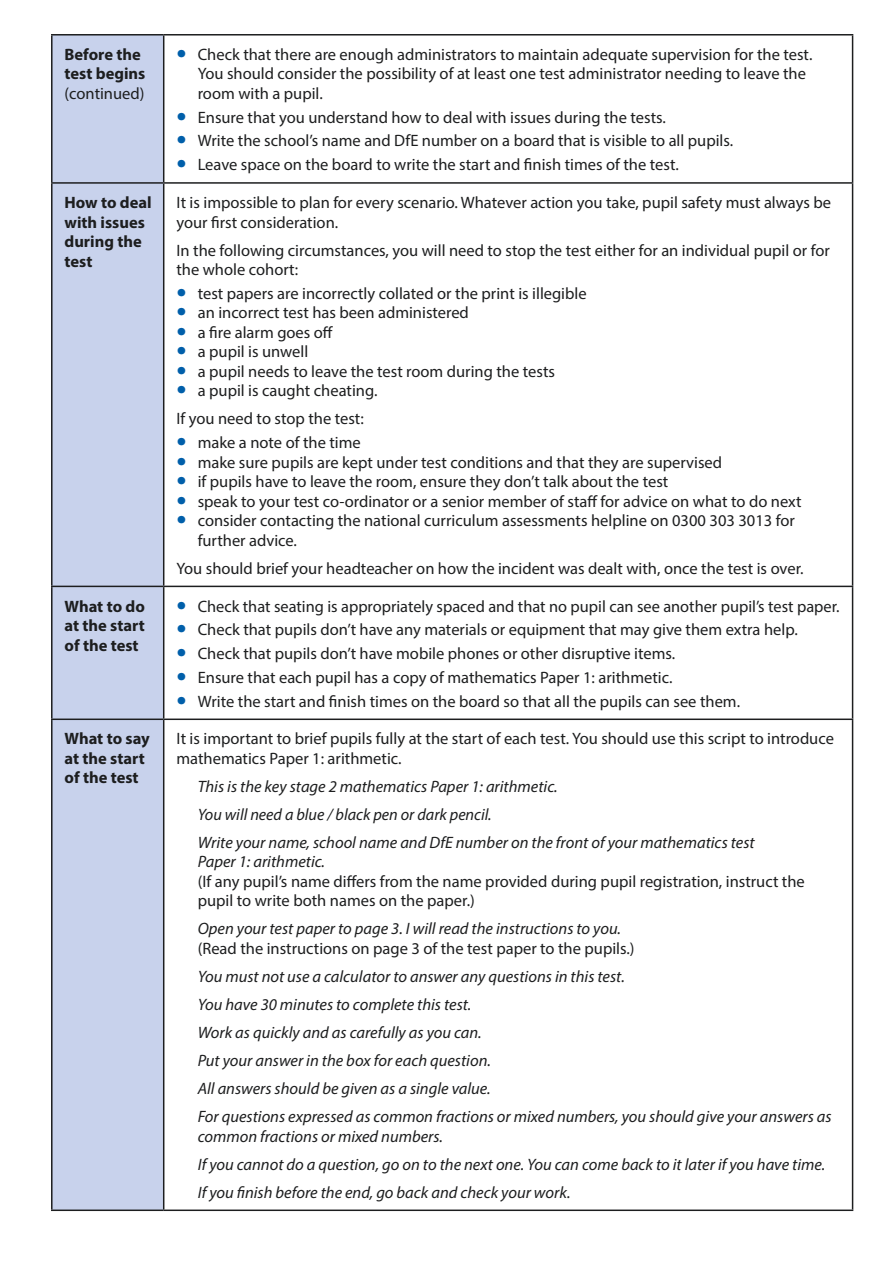
<style>
.page{position:relative;width:893px;height:1263px;background:#fff}
.page>*{position:absolute;margin:0;border:0;box-sizing:border-box;transform-origin:0 0}
.Table_body_LEFT{font:16.5px/19.5px "Myriad Pro";color:#1d1e1f}
.Table_body_LEFT-2{font:italic 16.5px/19.5px "Myriad Pro";color:#1d1e1f}
.Table_body_LEFT-3{font:700 16.5px/19.5px "Myriad Pro";color:#1d1e1f}
.s1{font-weight:400}
.s2{font-size:36px;color:#005faa}
.s3{font-style:italic}
.s4{font-style:normal}
</style>
<div class="page">
<div style="left:53px;top:36px;width:110px;height:1173px;background:#c8d2ec"></div>
<hr style="left:51px;top:34px;width:113px;height:2px;background:#1d1e1f">
<hr style="left:51px;top:36px;width:2px;height:146px;background:#1d1e1f">
<hr style="left:164px;top:34px;width:689px;height:2px;background:#1d1e1f">
<hr style="left:163px;top:36px;width:1px;height:146px;background:#1d1e1f">
<hr style="left:852px;top:36px;width:1px;height:146px;background:#1d1e1f">
<hr style="left:51px;top:182px;width:113px;height:2px;background:#1d1e1f">
<hr style="left:51px;top:184px;width:2px;height:402px;background:#1d1e1f">
<hr style="left:164px;top:182px;width:689px;height:2px;background:#1d1e1f">
<hr style="left:163px;top:184px;width:1px;height:402px;background:#1d1e1f">
<hr style="left:852px;top:184px;width:1px;height:402px;background:#1d1e1f">
<hr style="left:51px;top:586px;width:113px;height:1px;background:#1d1e1f">
<hr style="left:51px;top:587px;width:2px;height:131px;background:#1d1e1f">
<hr style="left:164px;top:586px;width:689px;height:1px;background:#1d1e1f">
<hr style="left:163px;top:587px;width:1px;height:131px;background:#1d1e1f">
<hr style="left:852px;top:587px;width:1px;height:131px;background:#1d1e1f">
<hr style="left:51px;top:718px;width:113px;height:2px;background:#1d1e1f">
<hr style="left:51px;top:720px;width:2px;height:489px;background:#1d1e1f">
<hr style="left:164px;top:718px;width:689px;height:2px;background:#1d1e1f">
<hr style="left:163px;top:720px;width:1px;height:489px;background:#1d1e1f">
<hr style="left:852px;top:720px;width:1px;height:489px;background:#1d1e1f">
<hr style="left:51px;top:1209px;width:113px;height:2px;background:#1d1e1f">
<hr style="left:164px;top:1209px;width:689px;height:2px;background:#1d1e1f">
<p class="Table_body_LEFT-3" style="left:65px;top:44px;width:82px">Before the test begins <span class="s1">(continued)</span></p>
<p class="Table_body_LEFT" style="left:198px;top:44px;width:616px;text-indent:-21px"><span class="s2">•</span> Check that there are enough administrators to maintain adequate supervision for the test.<br>You should consider the possibility of at least one test administrator needing to leave the room with a pupil.</p>
<p class="Table_body_LEFT" style="left:176px;top:107px;width:491px"><span class="s2">•</span> Ensure that you understand how to deal with issues during the tests.</p>
<p class="Table_body_LEFT" style="left:176px;top:131px;width:558px"><span class="s2">•</span> Write the school’s name and DfE number on a board that is visible to all pupils.</p>
<p class="Table_body_LEFT" style="left:176px;top:155px;width:504px"><span class="s2">•</span> Leave space on the board to write the start and finish times of the test.</p>
<p class="Table_body_LEFT-3" style="left:65px;top:192px;width:89px">How to deal with issues during the test</p>
<p class="Table_body_LEFT" style="left:176px;top:193px;width:656px">It is impossible to plan for every scenario. Whatever action you take, pupil safety must always be your first consideration.</p>
<p class="Table_body_LEFT" style="left:176px;top:240px;width:655px">In the following circumstances, you will need to stop the test either for an individual pupil or for the whole cohort:</p>
<p class="Table_body_LEFT" style="left:176px;top:283px;width:412px"><span class="s2">•</span> test papers are incorrectly collated or the print is illegible</p>
<p class="Table_body_LEFT" style="left:176px;top:303px;width:294px"><span class="s2">•</span> an incorrect test has been administered</p>
<p class="Table_body_LEFT" style="left:176px;top:322px;width:158px"><span class="s2">•</span> a fire alarm goes off</p>
<p class="Table_body_LEFT" style="left:176px;top:342px;width:133px"><span class="s2">•</span> a pupil is unwell</p>
<p class="Table_body_LEFT" style="left:176px;top:361px;width:380px"><span class="s2">•</span> a pupil needs to leave the test room during the tests</p>
<p class="Table_body_LEFT" style="left:176px;top:381px;width:203px"><span class="s2">•</span> a pupil is caught cheating.</p>
<p class="Table_body_LEFT" style="left:176px;top:409px;width:189px">If you need to stop the test:</p>
<p class="Table_body_LEFT" style="left:176px;top:433px;width:186px"><span class="s2">•</span> make a note of the time</p>
<p class="Table_body_LEFT" style="left:176px;top:452px;width:547px"><span class="s2">•</span> make sure pupils are kept under test conditions and that they are supervised</p>
<p class="Table_body_LEFT" style="left:176px;top:472px;width:493px"><span class="s2">•</span> if pupils have to leave the room, ensure they don’t talk about the test</p>
<p class="Table_body_LEFT" style="left:176px;top:491px;width:627px"><span class="s2">•</span> speak to your test co-ordinator or a senior member of staff for advice on what to do next</p>
<p class="Table_body_LEFT" style="left:198px;top:511px;width:599px;text-indent:-21px"><span class="s2">•</span> consider contacting the national curriculum assessments helpline on 0300 303 3013 for further advice.</p>
<p class="Table_body_LEFT" style="left:176px;top:558px;width:629px">You should brief your headteacher on how the incident was dealt with, once the test is over.</p>
<p class="Table_body_LEFT-3" style="left:65px;top:596px;width:82px;text-align:justify">What to do at the start of the test</p>
<p class="Table_body_LEFT" style="left:176px;top:596px;width:665px"><span class="s2">•</span> Check that seating is appropriately spaced and that no pupil can see another pupil’s test paper.</p>
<p class="Table_body_LEFT" style="left:176px;top:620px;width:623px"><span class="s2">•</span> Check that pupils don’t have any materials or equipment that may give them extra help.</p>
<p class="Table_body_LEFT" style="left:176px;top:643px;width:500px"><span class="s2">•</span> Check that pupils don’t have mobile phones or other disruptive items.</p>
<p class="Table_body_LEFT" style="left:176px;top:667px;width:497px"><span class="s2">•</span> Ensure that each pupil has a copy of mathematics Paper 1: arithmetic.</p>
<p class="Table_body_LEFT" style="left:176px;top:691px;width:565px"><span class="s2">•</span> Write the start and finish times on the board so that all the pupils can see them.</p>
<p class="Table_body_LEFT-3" style="left:65px;top:728px;width:87px">What to say at the start of the test</p>
<p class="Table_body_LEFT" style="left:176px;top:729px;width:659px">It is important to brief pupils fully at the start of each test. You should use this script to introduce mathematics Paper 1: arithmetic.</p>
<p class="Table_body_LEFT-2" style="left:198px;top:776px;width:361px">This is the key stage 2 mathematics Paper 1: arithmetic.</p>
<p class="Table_body_LEFT-2" style="left:198px;top:804px;width:295px">You will need a blue / black pen or dark pencil.</p>
<p class="Table_body_LEFT" style="left:198px;top:832px;width:609px"><span class="s3">Write your name, school name and DfE number on the front of your mathematics test<br>Paper 1: arithmetic.<br></span>(If any pupil’s name differs from the name provided during pupil registration, instruct the pupil to write both names on the paper.)</p>
<p class="Table_body_LEFT-2" style="left:198px;top:919px;width:438px">Open your test paper to page 3. I will read the instructions to you. <span class="s4">(Read the instructions on page 3 of the test paper to the pupils.)</span></p>
<p class="Table_body_LEFT-2" style="left:198px;top:966px;width:429px">You must not use a calculator to answer any questions in this test.</p>
<p class="Table_body_LEFT-2" style="left:198px;top:994px;width:275px">You have 30 minutes to complete this test.</p>
<p class="Table_body_LEFT-2" style="left:198px;top:1022px;width:285px">Work as quickly and as carefully as you can.</p>
<p class="Table_body_LEFT-2" style="left:198px;top:1050px;width:295px">Put your answer in the box for each question.</p>
<p class="Table_body_LEFT-2" style="left:198px;top:1078px;width:294px">All answers should be given as a single value.</p>
<p class="Table_body_LEFT-2" style="left:198px;top:1106px;width:635px">For questions expressed as common fractions or mixed numbers, you should give your answers as common fractions or mixed numbers.</p>
<p class="Table_body_LEFT-2" style="left:198px;top:1154px;width:629px">If you cannot do a question, go on to the next one. You can come back to it later if you have time.</p>
<p class="Table_body_LEFT-2" style="left:198px;top:1182px;width:374px">If you finish before the end, go back and check your work.</p>
</div>
